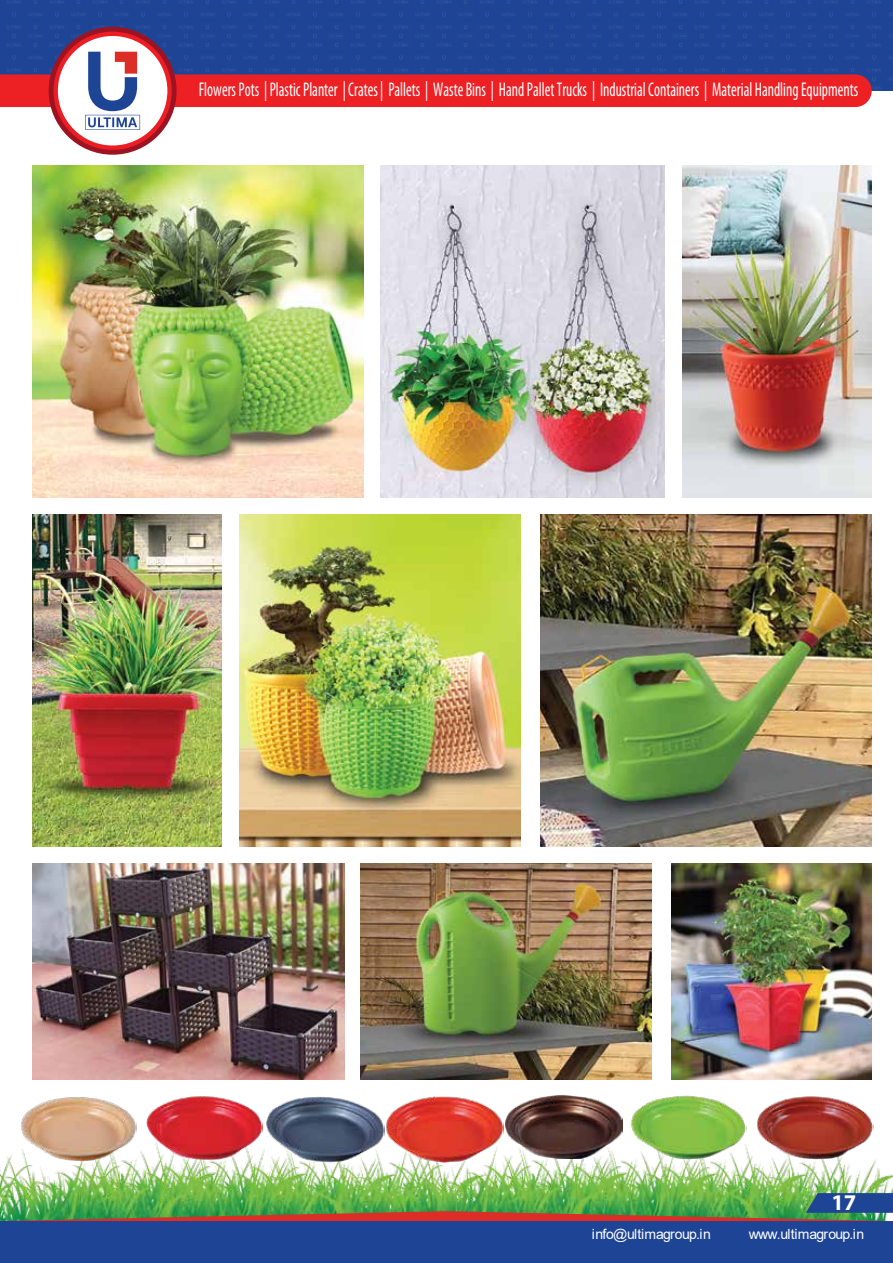
<style>
.page{position:relative;width:893px;height:1263px;background:#fff}
.page>*{position:absolute;margin:0;border:0;box-sizing:border-box;transform-origin:0 0}
.t1{font:700 22.5px "Myriad Pro";color:#fff}
.t2{font:condensed 19.95px "Myriad Pro";color:#fff;scale:.79 1}
.t3{font:14.1px "Arial";letter-spacing:-.025em;color:#fff}
.t4{font:14.1px "Arial";letter-spacing:-.055em;color:#fff}
</style>
<div class="page">
<div style="left:0;top:0;width:893px;height:91px;background:#1e4495"></div>
<svg style="left:49px;top:27px;width:128px;height:128px"></svg>
<svg style="left:54px;top:32px;width:118px;height:118px"></svg>
<div style="left:58px;top:36px;width:109px;height:109px;background:#fff;border-radius:50%"></div>
<svg style="left:0;top:52px;width:872px;height:78px"></svg>
<img style="left:0;top:1117px;width:893px;height:76px">
<div style="left:0;top:1221px;width:893px;height:42px;background:#1e4495"></div>
<svg style="left:0;top:1193px;width:893px;height:28px;background:#678f49"></svg>
<img style="left:33px;top:166px;width:331px;height:332px">
<img style="left:380px;top:166px;width:284px;height:332px">
<img style="left:683px;top:166px;width:188px;height:332px">
<img style="left:540px;top:514px;width:331px;height:333px">
<img style="left:239px;top:514px;width:282px;height:333px">
<img style="left:33px;top:514px;width:188px;height:333px">
<img style="left:33px;top:863px;width:311px;height:216px">
<img style="left:360px;top:863px;width:292px;height:216px">
<img style="left:671px;top:863px;width:200px;height:216px">
<img style="left:629px;top:1095px;width:118px;height:65px">
<img style="left:267px;top:1096px;width:117px;height:66px">
<img style="left:386px;top:1096px;width:117px;height:66px">
<img style="left:505px;top:1096px;width:117px;height:62px">
<img style="left:145px;top:1096px;width:118px;height:64px">
<img style="left:756px;top:1096px;width:118px;height:64px">
<img style="left:19px;top:1097px;width:118px;height:65px">
<p class="t2" style="left:199px;top:77px;width:836px">Flowers Pots | Plastic Planter | Crates | Pallets | Waste Bins | Hand Pallet Trucks | Industrial Containers | Material Handling Equipments</p>
<p class="t1" style="left:831px;top:1188px;width:26px">17</p>
<p class="t3" style="left:592px;top:1224px;width:120px">info@ultimagroup.in</p>
<p class="t4" style="left:749px;top:1224px;width:117px">www.ultimagroup.in</p>
</div>
